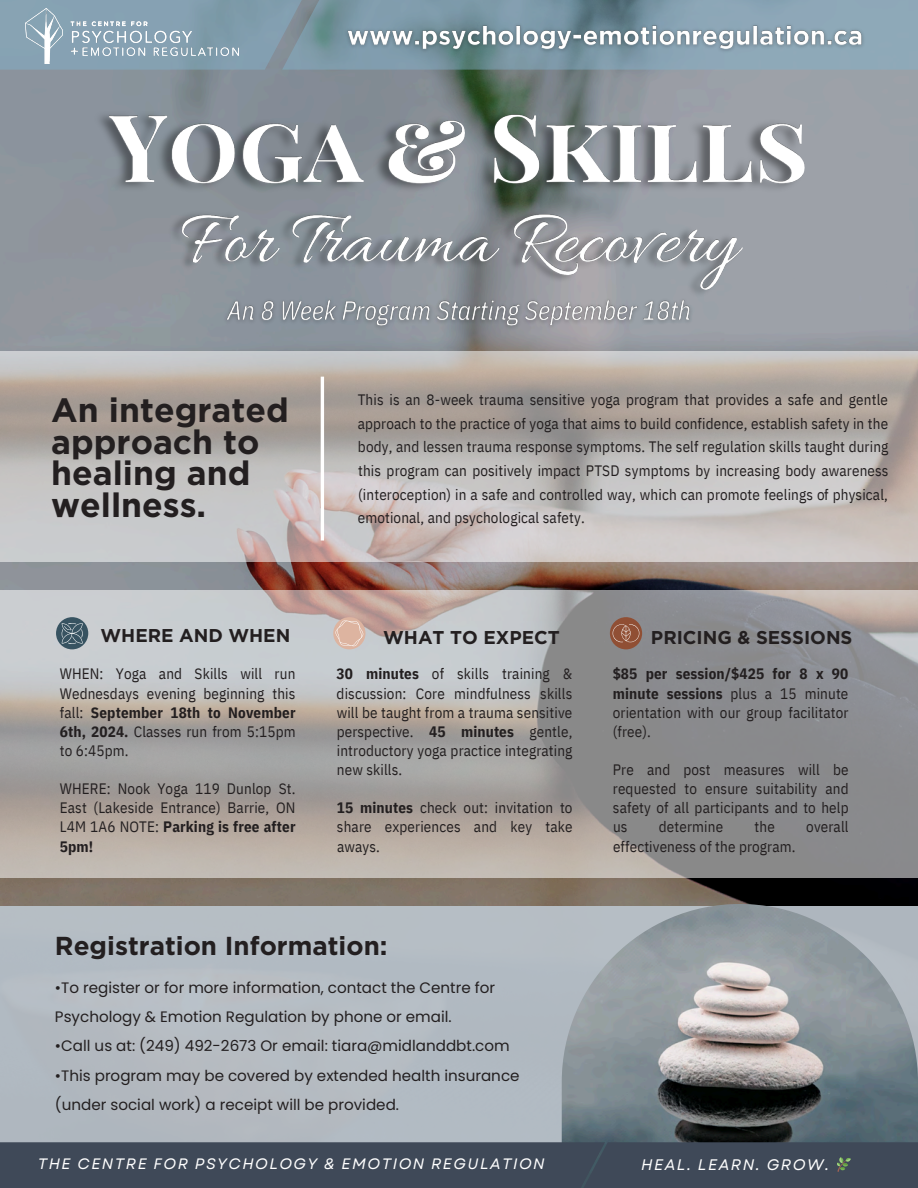
<style>
.page{position:relative;width:918px;height:1188px;background:#fff}
.page>*{position:absolute;margin:0;border:0;box-sizing:border-box;transform-origin:0 0}
.t1{font:700 33.75px/31.5px "Gotham";color:#231f20}
.t2{font:700 25.95px "Gotham";color:#231f20}
.t3{font:700 18.6px "Gotham";color:#231f20}
.t4{font:italic 15.3px "Garet";letter-spacing:.1em;color:#fff}
.t5{font:15.15px/19.2px "IBM Plex Sans Cond";letter-spacing:.01em;color:#231f20;text-align:justify}
.t6{font:15.15px/29.2px "Poppins";color:#231f20}
.t7{font:italic 15.15px "Garet";letter-spacing:.1em;color:#fff}
.s1{font-weight:700}
</style>
<div class="page">
<img style="left:0;top:70px;width:918px;height:836px">
<svg style="left:0;top:351px;width:918px;height:211px"></svg>
<hr style="left:321px;top:377px;width:3px;height:164px;background:#fff">
<div style="left:0;top:906px;width:918px;height:261px;background:#b4bbc3"></div>
<svg style="left:0;top:590px;width:918px;height:288px"></svg>
<svg style="left:0;top:0;width:282px;height:70px"></svg>
<svg style="left:282px;top:0;width:636px;height:70px"></svg>
<img style="left:26px;top:8px;width:212px;height:55px">
<img style="left:340px;top:18px;width:529px;height:39px">
<img style="left:87px;top:81px;width:722px;height:125px">
<img style="left:162px;top:197px;width:585px;height:105px">
<img style="left:219px;top:294px;width:480px;height:39px">
<div style="left:56px;top:617px;width:32px;height:32px;background:#375361;border-radius:50%"></div>
<svg style="left:62px;top:623px;width:21px;height:21px"></svg>
<div style="left:610px;top:617px;width:32px;height:32px;background:#904f34;border-radius:50%"></div>
<svg style="left:613px;top:624px;width:26px;height:18px"></svg>
<div style="left:333px;top:617px;width:33px;height:32px;background:#ddb4a0;border-radius:50%"></div>
<svg style="left:335px;top:620px;width:28px;height:26px"></svg>
<img style="left:562px;top:904px;width:356px;height:238px">
<div style="left:564px;top:1142px;width:354px;height:46px;background:#3f4958"></div>
<div style="left:0;top:1142px;width:605px;height:46px;background:#3f4958"></div>
<svg style="left:837px;top:1157px;width:14px;height:15px"></svg>
<h1 class="t1" style="left:51px;top:394px;width:239px">An integrated approach to healing and wellness.</h1>
<p class="t5" style="left:358px;top:388px;width:532px;line-height:23.7px">This is an 8-week trauma sensitive yoga program that provides a safe and gentle approach to the practice of yoga that aims to build confidence, establish safety in the body, and lessen trauma response symptoms. The self regulation skills taught during this program can positively impact PTSD symptoms by increasing body awareness (interoception) in a safe and controlled way, which can promote feelings of physical, emotional, and psychological safety.</p>
<p class="t3" style="left:100px;top:624px;width:191px">WHERE AND WHEN</p>
<p class="t3" style="left:383px;top:626px;width:178px">WHAT TO EXPECT</p>
<p class="t3" style="left:651px;top:626px;width:203px">PRICING &amp; SESSIONS</p>
<p class="t5" style="left:337px;top:664px;width:237px"><span class="s1">30 minutes</span> of skills training &amp; discussion: Core mindfulness skills will be taught from a trauma sensitive perspective. <span class="s1">45 minutes</span> gentle, introductory yoga practice integrating new skills.</p>
<p class="t5" style="left:337px;top:798px;width:237px"><span class="s1">15 minutes</span> check out: invitation to share experiences and key take aways.</p>
<p class="t5" style="left:613px;top:664px;width:237px"><span class="s1">$85 per session/$425 for 8 x 90 minute sessions</span> plus a 15 minute orientation with our group facilitator (free).</p>
<p class="t5" style="left:613px;top:760px;width:237px">Pre and post measures will be requested to ensure suitability and safety of all participants and to help us</p>
<p class="t5" style="left:60px;top:664px;width:237px">WHEN: Yoga and Skills will run Wednesdays evening beginning this fall: <span class="s1">September 18th to November 6th, 2024.</span> Classes run from 5:15pm to 6:45pm.</p>
<p class="t5" style="left:60px;top:779px;width:237px">WHERE: Nook Yoga 119 Dunlop St.<br>East (Lakeside Entrance) Barrie, ON L4M 1A6 NOTE: <span class="s1">Parking is free after 5pm!</span></p>
<p class="t5" style="left:659px;top:817px;width:66px">determine</p>
<p class="t5" style="left:755px;top:817px;width:22px">the</p>
<p class="t5" style="left:806px;top:817px;width:44px">overall</p>
<p class="t5" style="left:613px;top:836px;width:184px">effectiveness of the program.</p>
<h2 class="t2" style="left:55px;top:930px;width:334px">Registration Information:</h2>
<p class="t6" style="left:55px;top:973px;width:442px">•To register or for more information, contact the Centre for<br>Psychology &amp; Emotion Regulation by phone or email.</p>
<p class="t6" style="left:55px;top:1031px;width:456px">•Call us at: (249) 492-2673 Or email: tiara@midlanddbt.com</p>
<p class="t6" style="left:55px;top:1061px;width:466px">•This program may be covered by extended health insurance (under social work) a receipt will be provided.</p>
<p class="t7" style="left:38px;top:1153px;width:508px">THE CENTRE FOR PSYCHOLOGY &amp; EMOTION REGULATION</p>
<p class="t4" style="left:641px;top:1154px;width:190px">HEAL. LEARN. GROW.</p>
</div>
